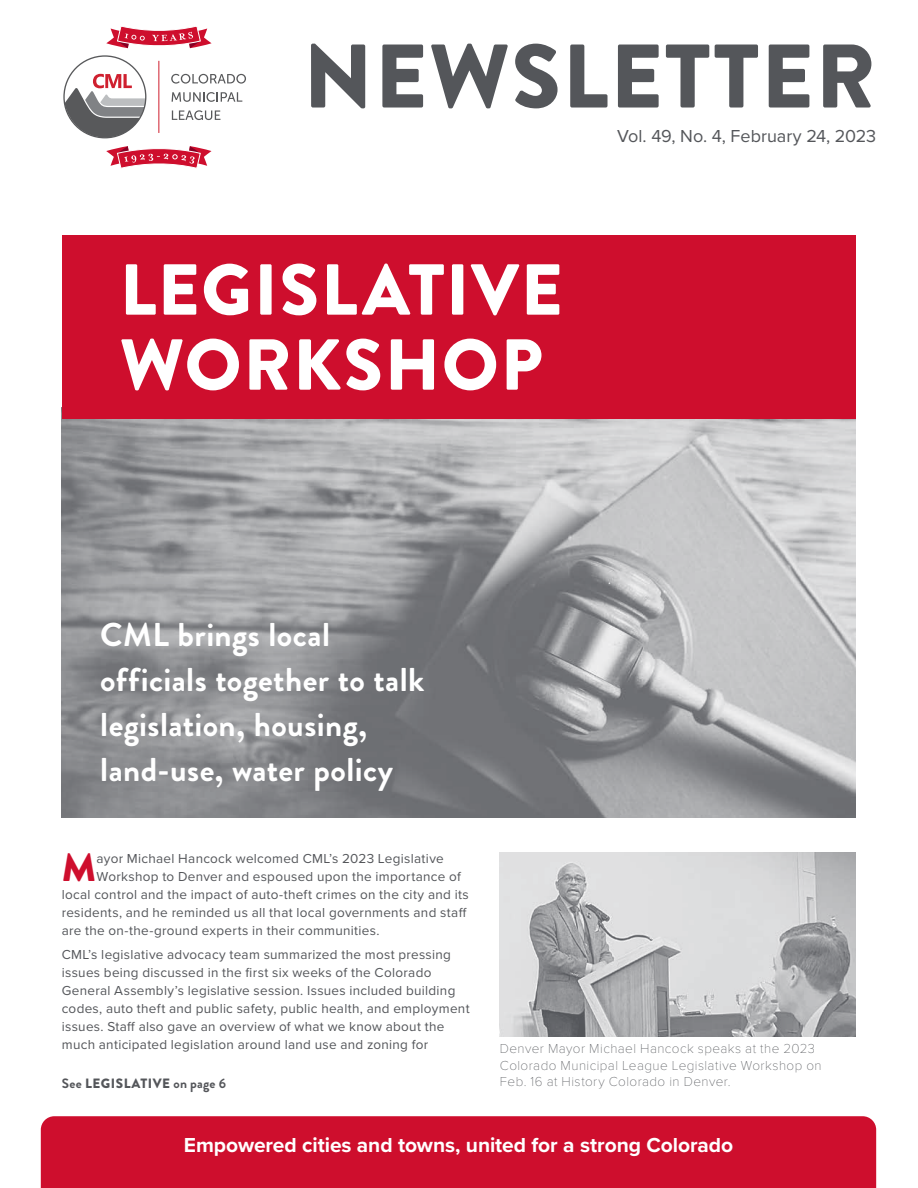
<style>
.page{position:relative;width:918px;height:1188px;background:#fff}
.page>*{position:absolute;margin:0;border:0;box-sizing:border-box;transform-origin:0 0}
.t1{font:900 90px "Brandon Grotesque";letter-spacing:.02em;color:#54565a}
.t2{font:900 72px/75px "Brandon Grotesque";letter-spacing:.025em;color:#fff}
.t3{font:900 39.15px "Brandon Grotesque";color:#ce0e2d}
.t4{font:700 33px/45px "Brandon Grotesque";letter-spacing:.015em;color:#fff}
.t5{font:700 21px "Proxima Nova";letter-spacing:-.005em;color:#fff}
.t6{font:18px "Proxima Nova";color:#54565a}
.t7{font:13.5px/18px "Proxima Nova";letter-spacing:.02em;color:#54565a}
.t8{font:100 13.5px/16.5px "Proxima Nova T";letter-spacing:.03em;color:#54565a}
.t9{font:900 13.5px "Brandon Grotesque";letter-spacing:.035em;color:#54565a}
.s1{font-weight:700}
</style>
<div class="page">
<img style="left:62px;top:418px;width:794px;height:400px">
<hr style="left:158px;top:61px;width:1px;height:72px;background:#cf202f">
<svg style="left:65px;top:74px;width:81px;height:64px"></svg>
<svg style="left:171px;top:74px;width:75px;height:10px"></svg>
<svg style="left:172px;top:92px;width:70px;height:10px"></svg>
<svg style="left:172px;top:110px;width:48px;height:10px"></svg>
<svg style="left:106px;top:26px;width:106px;height:22px"></svg>
<svg style="left:106px;top:146px;width:105px;height:23px"></svg>
<div style="left:41px;top:1116px;width:835px;height:72px;background:#ce0e2d"></div>
<img style="left:500px;top:852px;width:356px;height:184px">
<div style="left:62px;top:235px;width:794px;height:183px;background:#ce0e2d"></div>
<h1 class="t1" style="left:303px;top:13px;width:574px">NEWSLETTER</h1>
<h2 class="t2" style="left:120px;top:253px;width:445px">LEGISLATIVE<br>WORKSHOP</h2>
<h3 class="t6" style="left:617px;top:123px;width:260px">Vol. 49, No. 4, February 24, 2023</h3>
<h3 class="t4" style="left:100px;top:612px;width:325px">CML brings local officials together to talk legislation, housing, land-use, water policy</h3>
<h3 class="t3" style="left:62px;top:840px;width:36px">M</h3>
<p class="t7" style="left:97px;top:849px;width:349px">ayor Michael Hancock welcomed CML’s 2023 Legislative</p>
<p class="t7" style="left:97px;top:867px;width:366px">Workshop to Denver and espoused upon the importance of</p>
<p class="t7" style="left:62px;top:885px;width:409px">local control and the impact of auto-theft crimes on the city and its</p>
<p class="t7" style="left:62px;top:903px;width:406px">residents, and he reminded us all that local governments and staff</p>
<p class="t7" style="left:62px;top:921px;width:319px">are the on-the-ground experts in their communities.</p>
<p class="t7" style="left:62px;top:945px;width:409px">CML’s legislative advocacy team summarized the most pressing issues being discussed in the first six weeks of the Colorado General Assembly’s legislative session. Issues included building codes, auto theft and public safety, public health, and employment issues. Staff also gave an overview of what we know about the much anticipated legislation around land use and zoning for</p>
<p class="t9" style="left:62px;top:1073px;width:166px"><span class="s1">See</span> LEGISLATIVE <span class="s1">on page 6</span></p>
<p class="t8" style="left:500px;top:1039px;width:323px">Denver Mayor Michael Hancock speaks at the 2023<br>Colorado Municipal League Legislative Workshop on<br>Feb. 16 at History Colorado in Denver.</p>
<h3 class="t5" style="left:184px;top:1129px;width:551px">Empowered cities and towns, united for a strong Colorado</h3>
</div>
